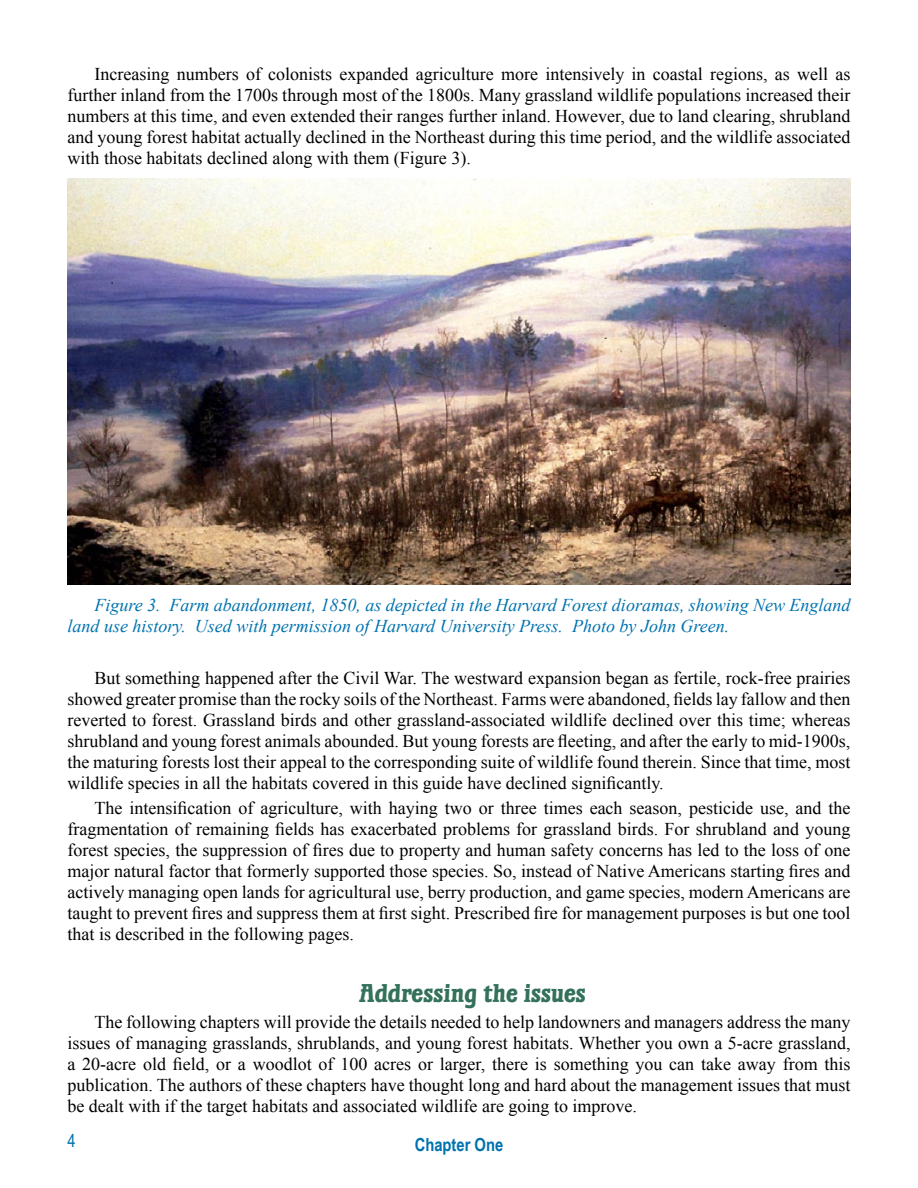
<style>
.page{position:relative;width:918px;height:1188px;background:#fff}
.page>*{position:absolute;margin:0;border:0;box-sizing:border-box;transform-origin:0 0}
.t1{font:27px "Waterloo Bold Plain";color:#34715a}
.t2{font:18px/21px "Times New Roman";color:#000;text-align:justify}
.t3{font:italic 18px/21px "Times New Roman";color:#0072ae}
.t4{font:700 18px "Arial Narrow";color:#0072ae}
</style>
<div class="page">
<img style="left:68px;top:179px;width:782px;height:405px">
<p class="t2" style="left:68px;top:63px;width:785px;text-indent:27px">Increasing numbers of colonists expanded agriculture more intensively in coastal regions, as well as further inland from the 1700s through most of the 1800s. Many grassland wildlife populations increased their numbers at this time, and even extended their ranges further inland. However, due to land clearing, shrubland and young forest habitat actually declined in the Northeast during this time period, and the wildlife associated with those habitats declined along with them (Figure 3).</p>
<p class="t3" style="left:68px;top:594px;width:785px;text-indent:27px">Figure 3. Farm abandonment, 1850, as depicted in the Harvard Forest dioramas, showing New England land use history. Used with permission of Harvard University Press. Photo by John Green.</p>
<p class="t2" style="left:68px;top:667px;width:785px;text-indent:27px">But something happened after the Civil War. The westward expansion began as fertile, rock-free prairies showed greater promise than the rocky soils of the Northeast. Farms were abandoned, fields lay fallow and then reverted to forest. Grassland birds and other grassland-associated wildlife declined over this time; whereas shrubland and young forest animals abounded. But young forests are fleeting, and after the early to mid-1900s, the maturing forests lost their appeal to the corresponding suite of wildlife found therein. Since that time, most wildlife species in all the habitats covered in this guide have declined significantly.</p>
<p class="t2" style="left:68px;top:798px;width:785px;text-indent:27px">The intensification of agriculture, with haying two or three times each season, pesticide use, and the fragmentation of remaining fields has exacerbated problems for grassland birds. For shrubland and young forest species, the suppression of fires due to property and human safety concerns has led to the loss of one major natural factor that formerly supported those species. So, instead of Native Americans starting fires and actively managing open lands for agricultural use, berry production, and game species, modern Americans are taught to prevent fires and suppress them at first sight. Prescribed fire for management purposes is but one tool that is described in the following pages.</p>
<h1 class="t1" style="left:359px;top:977px;width:228px">Addressing the issues</h1>
<p class="t2" style="left:68px;top:1011px;width:785px;text-indent:27px">The following chapters will provide the details needed to help landowners and managers address the many issues of managing grasslands, shrublands, and young forest habitats. Whether you own a 5-acre grassland, a 20-acre old field, or a woodlot of 100 acres or larger, there is something you can take away from this publication. The authors of these chapters have thought long and hard about the management issues that must be dealt with if the target habitats and associated wildlife are going to improve.</p>
<p class="t4" style="left:415px;top:1134px;width:90px">Chapter One</p>
</div>
